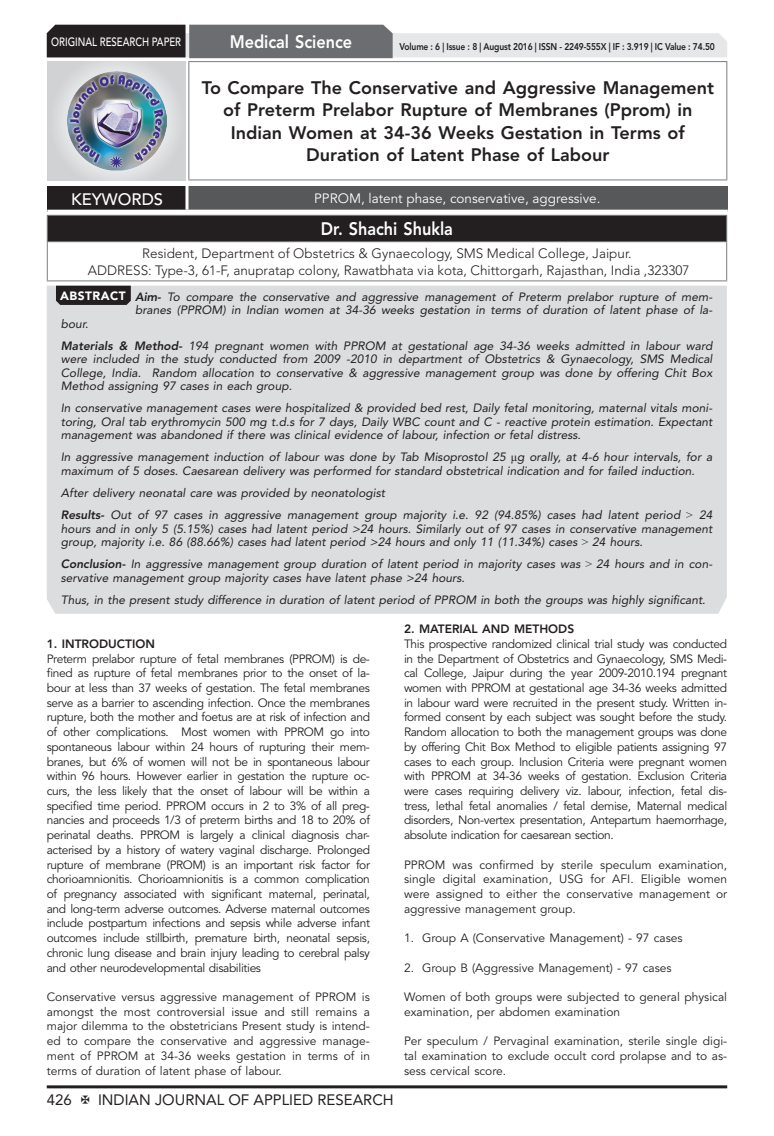
<style>
.page{position:relative;width:774px;height:1136px;background:#fff}
.page>*{position:absolute;margin:0;border:0;box-sizing:border-box;transform-origin:0 0}
.IJAR_Articles_Head{font:800 18px/22.5px "Avenir LT Std";color:#231f20;text-align:center}
.IJAR_Author_Name{font:800 18px "Avenir LT Std";color:#fff;scale:.9 1}
.IJAR_Address{font:500 16.5px "Avenir LT Std";color:#fff}
.t1{font:15px "Avenir LT Std";color:#231f20}
.IJAR_Address-2{font:300 13.5px "Avenir LT Std";color:#231f20}
.IJAR_Address-3{font:13.5px "Avenir LT Std";color:#fff}
.IJAR_Body_Text{font:12px/14.7px "Avenir LT Std";color:#231f20;text-align:justify}
.IJAR_Body_Text-2{font:italic 12px/13.5px "Avenir LT Std";color:#231f20}
.IJAR_Bold{font:800 12px "Avenir LT Std";color:#231f20}
.t2{font:500 12px "Avenir LT Std";color:#fff;scale:.8 1}
.t3{font:900 12px "Avenir LT Std";letter-spacing:.04em;color:#fff}
.t4{font:800 9.75px "Avenir LT Std";letter-spacing:-.02em;color:#231f20;scale:.87 1}
.s1{font-weight:800}
.s2{font-family:"Times New Roman";font-style:normal}
</style>
<div class="page">
<hr style="left:47px;top:1085px;width:680px;height:3px;background:#231f20">
<div style="left:48px;top:62px;width:137px;height:118px;background:linear-gradient(to right,#d9dadc,#d8d9db)"></div>
<img style="left:68px;top:71px;width:99px;height:100px">
<svg style="left:47px;top:25px;width:680px;height:33px;background:#9e9e9f"></svg>
<hr style="left:188px;top:61px;width:539px;height:1px;background:#808285">
<hr style="left:188px;top:62px;width:1px;height:117px;background:#808285">
<hr style="left:726px;top:62px;width:1px;height:117px;background:#808285">
<hr style="left:188px;top:179px;width:539px;height:1px;background:#808285">
<div style="left:47px;top:215px;width:680px;height:27px;background:#231f20"></div>
<hr style="left:47px;top:215px;width:680px;height:1px;background:#808285">
<svg style="left:47px;top:216px;width:1px;height:25px"></svg>
<svg style="left:726px;top:216px;width:1px;height:25px"></svg>
<hr style="left:47px;top:241px;width:680px;height:1px;background:#808285">
<hr style="left:47px;top:242px;width:1px;height:38px;background:#808285">
<hr style="left:726px;top:242px;width:1px;height:38px;background:#808285">
<hr style="left:47px;top:280px;width:680px;height:1px;background:#808285">
<div style="left:47px;top:285px;width:680px;height:328px;background:#dcdddf"></div>
<svg style="left:56px;top:285px;width:75px;height:20px"></svg>
<div style="left:47px;top:186px;width:140px;height:25px;background:#231f20"></div>
<div style="left:187px;top:186px;width:541px;height:25px;background:#57585a"></div>
<hr style="left:185px;top:186px;width:3px;height:24px;background:#fff">
<hr style="left:47px;top:210px;width:140px;height:3px;background:#fff">
<hr style="left:187px;top:210px;width:541px;height:3px;background:#fff">
<p class="t2" style="left:51px;top:34px;width:164px">ORIGINAL RESEARCH PAPER</p>
<p class="IJAR_Author_Name" style="left:230px;top:31px;width:138px">Medical Science</p>
<p class="t4" style="left:400px;top:41px;width:364px">Volume : 6 | Issue : 8 | August 2016 | ISSN - 2249-555X | IF : 3.919 | IC Value : 74.50</p>
<p class="IJAR_Articles_Head" style="left:202px;top:76px;width:514px">To Compare The Conservative and Aggressive Management of Preterm Prelabor Rupture of Membranes (Pprom) in Indian Women at 34-36 Weeks Gestation in Terms of Duration of Latent Phase of Labour</p>
<p class="IJAR_Address" style="left:71px;top:189px;width:94px">KEYWORDS</p>
<p class="IJAR_Address-3" style="left:314px;top:190px;width:288px">PPROM, latent phase, conservative, aggressive.</p>
<p class="IJAR_Author_Name" style="left:321px;top:218px;width:148px">Dr. Shachi Shukla</p>
<p class="IJAR_Address-2" style="left:142px;top:246px;width:491px">Resident, Department of Obstetrics &amp; Gynaecology, SMS Medical College, Jaipur.</p>
<p class="IJAR_Address-2" style="left:88px;top:262px;width:603px">ADDRESS: Type-3, 61-F, anupratap colony, Rawatbhata via kota, Chittorgarh, Rajasthan, India ,323307</p>
<p class="t3" style="left:60px;top:289px;width:67px">ABSTRACT</p>
<p class="IJAR_Body_Text-2" style="left:135px;top:290px;width:579px"><span class="s1">Aim-</span> To compare the conservative and aggressive management of Preterm prelabor rupture of mem&shy;branes (PPROM) in Indian women at 34-36 weeks gestation in terms of duration of latent phase of la-</p>
<p class="IJAR_Body_Text-2" style="left:61px;top:317px;width:29px">bour.</p>
<p class="IJAR_Body_Text-2" style="left:61px;top:339px;width:653px;text-align:justify"><span class="s1">Materials &amp; Method-</span> 194 pregnant women with PPROM at gestational age 34-36 weeks admitted in labour ward were included in the study conducted from 2009 -2010 in department of Obstetrics &amp; Gynaecology, SMS Medical College, India. Random allocation to conservative &amp; aggressive management group was done by offering Chit Box Method assigning 97 cases in each group.</p>
<p class="IJAR_Body_Text-2" style="left:61px;top:401px;width:653px;text-align:justify">In conservative management cases were hospitalized &amp; provided bed rest, Daily fetal monitoring, maternal vitals moni&shy;toring, Oral tab erythromycin 500 mg t.d.s for 7 days, Daily WBC count and C - reactive protein estimation. Expectant management was abandoned if there was clinical evidence of labour, infection or fetal distress.</p>
<p class="IJAR_Body_Text-2" style="left:61px;top:450px;width:653px">In aggressive management induction of labour was done by Tab Misoprostol 25 <span class="s2">μ</span>g orally, at 4-6 hour intervals, for a maximum of 5 doses. Caesarean delivery was performed for standard obstetrical indication and for failed induction.</p>
<p class="IJAR_Body_Text-2" style="left:61px;top:486px;width:326px">After delivery neonatal care was provided by neonatologist</p>
<p class="IJAR_Body_Text-2" style="left:61px;top:508px;width:653px;text-align:justify"><span class="s1">Results-</span> Out of 97 cases in aggressive management group majority i.e. 92 (94.85%) cases had latent period <span class="s2">&gt;</span> 24 hours and in only 5 (5.15%) cases had latent period &gt;24 hours. Similarly out of 97 cases in conservative management group, majority i.e. 86 (88.66%) cases had latent period &gt;24 hours and only 11 (11.34%) cases <span class="s2">&gt;</span> 24 hours.</p>
<p class="IJAR_Body_Text-2" style="left:61px;top:557px;width:653px"><span class="s1">Conclusion-</span> In aggressive management group duration of latent period in majority cases was <span class="s2">&gt;</span> 24 hours and in con&shy;servative management group majority cases have latent phase &gt;24 hours.</p>
<p class="IJAR_Body_Text-2" style="left:61px;top:593px;width:646px">Thus, in the present study difference in duration of latent period of PPROM in both the groups was highly significant.</p>
<p class="IJAR_Bold" style="left:47px;top:636px;width:110px">1. INTRODUCTION</p>
<p class="IJAR_Body_Text" style="left:47px;top:651px;width:325px">Preterm prelabor rupture of fetal membranes (PPROM) is de&shy;fined as rupture of fetal membranes prior to the onset of la&shy;bour at less than 37 weeks of gestation. The fetal membranes serve as a barrier to ascending infection. Once the membranes rupture, both the mother and foetus are at risk of infection and of other complications. Most women with PPROM go into spontaneous labour within 24 hours of rupturing their mem&shy;branes, but 6% of women will not be in spontaneous labour within 96 hours. However earlier in gestation the rupture oc&shy;curs, the less likely that the onset of labour will be within a specified time period. PPROM occurs in 2 to 3% of all preg&shy;nancies and proceeds 1/3 of preterm births and 18 to 20% of perinatal deaths. PPROM is largely a clinical diagnosis char&shy;acterised by a history of watery vaginal discharge. Prolonged rupture of membrane (PROM) is an important risk factor for chorioamnionitis. Chorioamnionitis is a common complication of pregnancy associated with significant maternal, perinatal, and long-term adverse outcomes. Adverse maternal outcomes include postpartum infections and sepsis while adverse infant outcomes include stillbirth, premature birth, neonatal sepsis, chronic lung disease and brain injury leading to cerebral palsy and other neurodevelopmental disabilities</p>
<p class="IJAR_Body_Text" style="left:47px;top:989px;width:325px">Conservative versus aggressive management of PPROM is amongst the most controversial issue and still remains a major dilemma to the obstetricians Present study is intend&shy;ed to compare the conservative and aggressive manage&shy;ment of PPROM at 34-36 weeks gestation in terms of in terms of duration of latent phase of labour.</p>
<p class="t1" style="left:47px;top:1090px;width:27px">426</p>
<p class="t1" style="left:98px;top:1090px;width:297px">INDIAN JOURNAL OF APPLIED RESEARCH</p>
<p class="IJAR_Bold" style="left:404px;top:622px;width:172px">2. MATERIAL AND METHODS</p>
<p class="IJAR_Body_Text" style="left:404px;top:636px;width:325px">This prospective randomized clinical trial study was conducted in the Department of Obstetrics and Gynaecology, SMS Medi&shy;cal College, Jaipur during the year 2009-2010.194 pregnant women with PPROM at gestational age 34-36 weeks admitted in labour ward were recruited in the present study. Written in&shy;formed consent by each subject was sought before the study.<br>Random allocation to both the management groups was done by offering Chit Box Method to eligible patients assigning 97 cases to each group. Inclusion Criteria were pregnant women with PPROM at 34-36 weeks of gestation. Exclusion Criteria were cases requiring delivery viz. labour, infection, fetal dis&shy;tress, lethal fetal anomalies / fetal demise, Maternal medical disorders, Non-vertex presentation, Antepartum haemorrhage, absolute indication for caesarean section.</p>
<p class="IJAR_Body_Text" style="left:404px;top:857px;width:325px">PPROM was confirmed by sterile speculum examination, single digital examination, USG for AFI. Eligible women were assigned to either the conservative management or aggressive management group.</p>
<p class="IJAR_Body_Text" style="left:404px;top:930px;width:280px">1. Group A (Conservative Management) - 97 cases</p>
<p class="IJAR_Body_Text" style="left:404px;top:960px;width:269px">2. Group B (Aggressive Management) - 97 cases</p>
<p class="IJAR_Body_Text" style="left:404px;top:989px;width:325px">Women of both groups were subjected to general physical examination, per abdomen examination</p>
<p class="IJAR_Body_Text" style="left:404px;top:1033px;width:325px">Per speculum / Pervaginal examination, sterile single digi&shy;tal examination to exclude occult cord prolapse and to as&shy;sess cervical score.</p>
</div>
